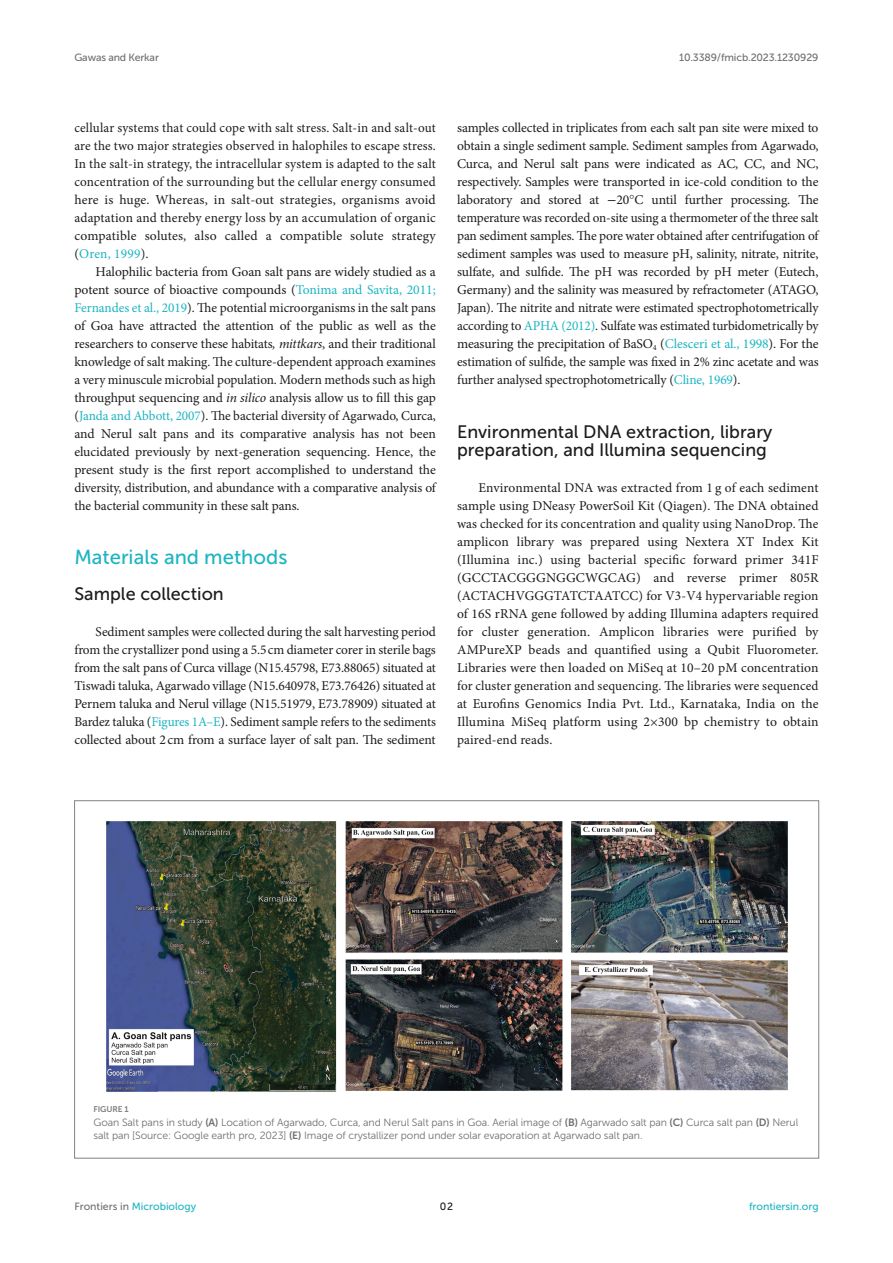
<style>
.page{position:relative;width:893px;height:1263px;background:#fff}
.page>*{position:absolute;margin:0;border:0;box-sizing:border-box;transform-origin:0 0}
.HEAD_1{font:20.25px "Museo Sans 500";color:#1db5c3}
.HEAD_2{font:18px/18px "Museo Sans 500";color:#1b1c1b}
.HEAD_2_after_HEAD_1{font:18px "Museo Sans 500";color:#1b1c1b}
.TEXT_FLUSH{font:13.5px/18px "Minion Pro";color:#1b1c1b;text-align:justify}
.TEXT{font:13.5px/18px "Minion Pro";letter-spacing:-.005em;color:#1b1c1b;text-align:justify}
.FIG_LEG{font:10.5px/13.5px "Museo Sans 300";letter-spacing:-.01em;color:#706f70}
.t1{font:10.5px "Museo Sans 500";letter-spacing:-.015em;color:#706f70}
.t2{font:10.5px "Museo Sans 500";color:#1db5c3}
.t3{font:10.5px "Museo Sans 500";color:#1b1c1b}
.FIG_HD{font:8.25px "Museo Sans 700";letter-spacing:-.01em;color:#7e7f7f}
.s1{color:#1db5c3}
.s2{font-style:italic}
.s3{font-family:"STIX General"}
.s4{font-family:"STIX"}
.s5{font-family:"Museo Sans 700"}
.s6{color:#706f70}
</style>
<div class="page">
<img style="left:106px;top:821px;width:682px;height:271px">
<p class="t1" style="left:74px;top:51px;width:86px">Gawas and Kerkar</p>
<p class="t1" style="left:679px;top:51px;width:141px">10.3389/fmicb.2023.1230929</p>
<p class="TEXT_FLUSH" style="left:74px;top:119px;width:363px">cellular systems that could cope with salt stress. Salt-in and salt-out are the two major strategies observed in halophiles to escape stress.<br>In the salt-in strategy, the intracellular system is adapted to the salt concentration of the surrounding but the cellular energy consumed here is huge. Whereas, in salt-out strategies, organisms avoid adaptation and thereby energy loss by an accumulation of organic compatible solutes, also called a compatible solute strategy (<span class="s1">Oren, 1999</span>).</p>
<p class="TEXT" style="left:74px;top:263px;width:363px;text-indent:21px">Halophilic bacteria from Goan salt pans are widely studied as a potent source of bioactive compounds (<span class="s1">Tonima and Savita, 2011; Fernandes et al., 2019</span>). The potential microorganisms in the salt pans of Goa have attracted the attention of the public as well as the researchers to conserve these habitats<span class="s2">, mittkars</span>, and their traditional knowledge of salt making. The culture-dependent approach examines a very minuscule microbial population. Modern methods such as high throughput sequencing and <span class="s2">in silico</span> analysis allow us to fill this gap (<span class="s1">Janda and Abbott, 2007</span>). The bacterial diversity of Agarwado, Curca, and Nerul salt pans and its comparative analysis has not been elucidated previously by next-generation sequencing. Hence, the present study is the first report accomplished to understand the diversity, distribution, and abundance with a comparative analysis of the bacterial community in these salt pans.</p>
<p class="HEAD_1" style="left:74px;top:546px;width:214px">Materials and methods</p>
<p class="HEAD_2_after_HEAD_1" style="left:74px;top:584px;width:151px">Sample collection</p>
<p class="TEXT_FLUSH" style="left:74px;top:623px;width:363px;text-indent:21px">Sediment samples were collected during the salt harvesting period from the crystallizer pond using a 5.5cm diameter corer in sterile bags from the salt pans of Curca village (N15.45798, E73.88065) situated at Tiswadi taluka, Agarwado village (N15.640978, E73.76426) situated at Pernem taluka and Nerul village (N15.51979, E73.78909) situated at Bardez taluka (<span class="s1">Figures 1A–E</span>). Sediment sample refers to the sediments collected about 2cm from a surface layer of salt pan. The sediment</p>
<p class="TEXT_FLUSH" style="left:457px;top:119px;width:363px">samples collected in triplicates from each salt pan site were mixed to obtain a single sediment sample. Sediment samples from Agarwado, Curca, and Nerul salt pans were indicated as AC, CC, and NC, respectively. Samples were transported in ice-cold condition to the laboratory and stored at <span class="s3">−</span>20<span class="s4">°</span>C until further processing. The temperature was recorded on-site using a thermometer of the three salt pan sediment samples. The pore water obtained after centrifugation of sediment samples was used to measure pH, salinity, nitrate, nitrite, sulfate, and sulfide. The pH was recorded by pH meter (Eutech, Germany) and the salinity was measured by refractometer (ATAGO, Japan). The nitrite and nitrate were estimated spectrophotometrically according to <span class="s1">APHA (2012)</span>. Sulfate was estimated turbidometrically by measuring the precipitation of BaSO<sub>4</sub> (<span class="s1">Clesceri et al., 1998</span>). For the estimation of sulfide, the sample was fixed in 2% zinc acetate and was further analysed spectrophotometrically (<span class="s1">Cline, 1969</span>).</p>
<p class="HEAD_2" style="left:457px;top:423px;width:317px">Environmental DNA extraction, library preparation, and Illumina sequencing</p>
<p class="TEXT_FLUSH" style="left:457px;top:479px;width:363px;text-indent:21px">Environmental DNA was extracted from 1 g of each sediment sample using DNeasy PowerSoil Kit (Qiagen). The DNA obtained was checked for its concentration and quality using NanoDrop. The amplicon library was prepared using Nextera XT Index Kit (Illumina inc.) using bacterial specific forward primer 341F (GCCTACGGGNGGCWGCAG) and reverse primer 805R (ACTACHVGGGTATCTAATCC) for V3-V4 hypervariable region of 16S rRNA gene followed by adding Illumina adapters required for cluster generation. Amplicon libraries were purified by AMPureXP beads and quantified using a Qubit Fluorometer.<br>Libraries were then loaded on MiSeq at 10–20 pM concentration for cluster generation and sequencing. The libraries were sequenced at Eurofins Genomics India Pvt. Ltd., Karnataka, India on the Illumina MiSeq platform using 2×300 bp chemistry to obtain paired-end reads.</p>
<p class="FIG_HD" style="left:94px;top:1105px;width:37px">FIGURE 1</p>
<p class="FIG_LEG" style="left:94px;top:1115px;width:706px">Goan Salt pans in study <span class="s5">(A)</span> Location of Agarwado, Curca, and Nerul Salt pans in Goa. Aerial image of <span class="s5">(B)</span> Agarwado salt pan <span class="s5">(C)</span> Curca salt pan <span class="s5">(D)</span> Nerul salt pan [Source: Google earth pro, 2023] <span class="s5">(E)</span> Image of crystallizer pond under solar evaporation at Agarwado salt pan.</p>
<p class="t2" style="left:74px;top:1200px;width:123px"><span class="s6">Frontiers in</span> Microbiology</p>
<p class="t3" style="left:440px;top:1200px;width:15px">02</p>
<p class="t2" style="left:749px;top:1200px;width:71px">frontiersin.org</p>
</div>
